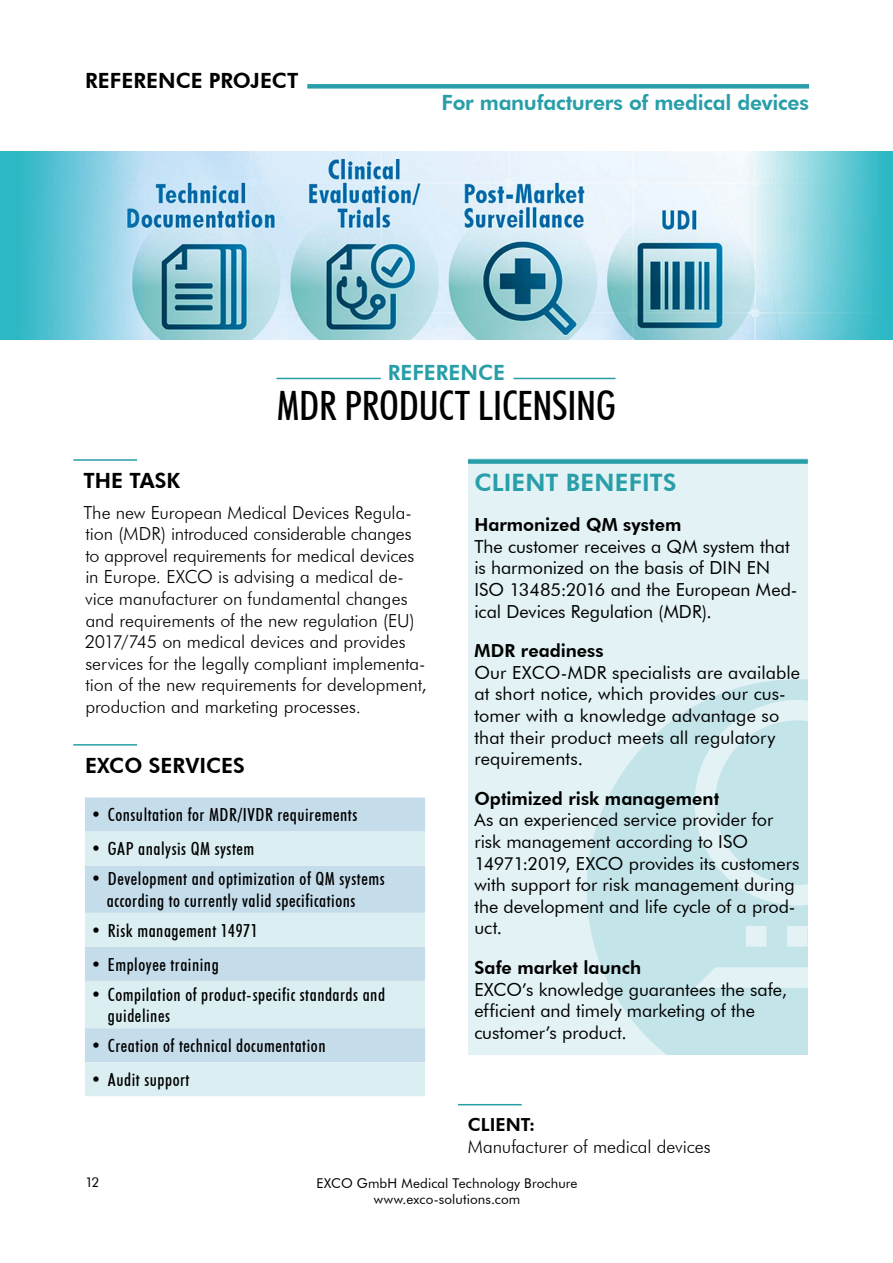
<style>
.page{position:relative;width:893px;height:1263px;background:#fff}
.page>*{position:absolute;margin:0;border:0;box-sizing:border-box;transform-origin:0 0}
.t1{font:500 condensed 40.5px "Futura BT";letter-spacing:-.005em;color:#000}
.t2{font:800 24px "Futura BT";letter-spacing:.01em;color:#289ea9}
.t3{font:800 21px "Futura BT";letter-spacing:-.01em;color:#289ea9}
.t4{font:800 21px "Futura BT";color:#000}
.t5{font:18px/21.6px "Futura BT";color:#000}
.t6{font:300 18px/21.6px "Futura BT";letter-spacing:-.005em;color:#000}
.t7{font:500 condensed 18px/21.6px "Futura BT";letter-spacing:.03em;color:#000}
.t8{font:800 18px "Futura BT";color:#000}
.t9{font:13.5px/16.2px "Futura BT";letter-spacing:.01em;color:#000;text-align:center}
</style>
<div class="page">
<div style="left:85px;top:797px;width:340px;height:34px;background:#c5dcea"></div>
<svg style="left:85px;top:831px;width:340px;height:265px;background:#d1e6ee"></svg>
<div style="left:468px;top:459px;width:340px;height:596px;background:#e2f2f5"></div>
<svg style="left:587px;top:679px;width:221px;height:376px;fill:#c3e4e9"></svg>
<div style="left:307px;top:84px;width:502px;height:5px;background:#289ea9"></div>
<img style="left:0;top:151px;width:893px;height:189px">
<div style="left:468px;top:459px;width:340px;height:5px;background:#289ea9"></div>
<hr style="left:73px;top:459px;width:64px;height:2px;background:#289ea9">
<hr style="left:73px;top:744px;width:64px;height:2px;background:#289ea9">
<hr style="left:458px;top:1104px;width:64px;height:1px;background:#289ea9">
<hr style="left:276px;top:378px;width:105px;height:1px;background:#289ea9">
<hr style="left:513px;top:378px;width:102px;height:1px;background:#289ea9">
<p class="t4" style="left:85px;top:68px;width:215px">REFERENCE PROJECT</p>
<p class="t3" style="left:442px;top:89px;width:369px">For manufacturers of medical devices</p>
<p class="t3" style="left:388px;top:359px;width:119px">REFERENCE</p>
<h1 class="t1" style="left:277px;top:381px;width:340px">MDR PRODUCT LICENSING</h1>
<p class="t4" style="left:84px;top:468px;width:98px">THE TASK</p>
<p class="t6" style="left:83px;top:501px;width:345px">The new European Medical Devices Regula&shy;tion (MDR) introduced considerable changes to approvel requirements for medical devices in Europe. EXCO is advising a medical de&shy;vice manufacturer on fundamental changes and requirements of the new regulation (EU)<br>2017/745 on medical devices and provides services for the legally compliant implementa&shy;tion of the new requirements for development, production and marketing processes.</p>
<p class="t4" style="left:85px;top:753px;width:161px">EXCO SERVICES</p>
<p class="t7" style="left:91px;top:804px;width:268px">• Consultation for MDR/IVDR requirements</p>
<p class="t7" style="left:91px;top:838px;width:165px">• GAP analysis QM system</p>
<p class="t7" style="left:107px;top:868px;width:279px;text-indent:-16px">• Development and optimization of QM systems according to currently valid specifications</p>
<p class="t7" style="left:91px;top:919px;width:168px">• Risk management 14971</p>
<p class="t7" style="left:91px;top:953px;width:129px">• Employee training</p>
<p class="t7" style="left:108px;top:983px;width:279px;text-indent:-17px">• Compilation of product-specific standards and guidelines</p>
<p class="t7" style="left:91px;top:1035px;width:236px">• Creation of technical documentation</p>
<p class="t7" style="left:91px;top:1069px;width:100px">• Audit support</p>
<h2 class="t2" style="left:474px;top:468px;width:204px">CLIENT BENEFITS</h2>
<p class="t8" style="left:474px;top:514px;width:209px">Harmonized QM system</p>
<p class="t5" style="left:474px;top:535px;width:325px">The customer receives a QM system that is harmonized on the basis of DIN EN ISO 13485:2016 and the European Med&shy;ical Devices Regulation (MDR).</p>
<p class="t8" style="left:474px;top:640px;width:131px">MDR readiness</p>
<p class="t5" style="left:474px;top:661px;width:327px">Our EXCO-MDR specialists are available at short notice, which provides our cus&shy;tomer with a knowledge advantage so that their product meets all regulatory requirements.</p>
<p class="t8" style="left:474px;top:787px;width:246px">Optimized risk management</p>
<p class="t5" style="left:474px;top:809px;width:326px">As an experienced service provider for risk management according to ISO 14971:2019, EXCO provides its customers with support for risk management during the development and life cycle of a prod&shy;uct.</p>
<p class="t8" style="left:474px;top:956px;width:168px">Safe market launch</p>
<p class="t5" style="left:474px;top:978px;width:314px">EXCO’s knowledge guarantees the safe, efficient and timely marketing of the customer’s product.</p>
<p class="t9" style="left:85px;top:1174px;width:16px">12</p>
<p class="t8" style="left:468px;top:1114px;width:69px">CLIENT:</p>
<p class="t6" style="left:468px;top:1135px;width:244px">Manufacturer of medical devices</p>
<p class="t9" style="left:317px;top:1175px;width:262px">EXCO GmbH Medical Technology Brochure www.exco-solutions.com</p>
</div>
